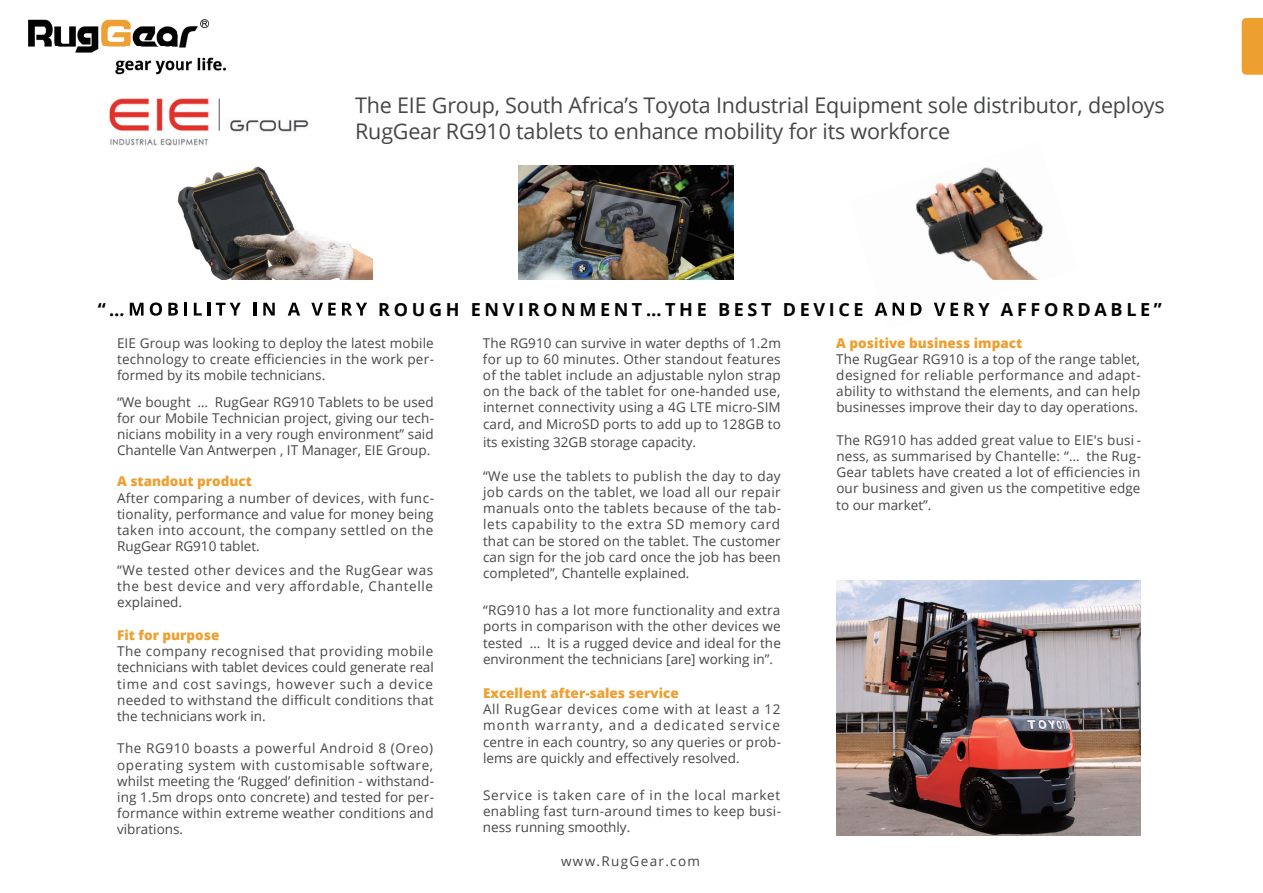
<style>
.page{position:relative;width:1263px;height:893px;background:#fff}
.page>*{position:absolute;margin:0;border:0;box-sizing:border-box;transform-origin:0 0}
.t1{font:21.45px/25.8px "Open Sans";letter-spacing:-.01em;color:#454647}
.t2{font:700 18px "Open Sans";letter-spacing:.2em;color:#030303}
.t3{font:13.5px/16.2px "Open Sans";letter-spacing:.005em;color:#454647;text-align:justify}
.t4{font:800 13.5px "Open Sans";color:#ed9f30}
.t5{font:13.5px "Open Sans";letter-spacing:.1em;color:#454647}
</style>
<div class="page">
<img style="left:109px;top:98px;width:200px;height:48px">
<img style="left:29px;top:19px;width:197px;height:56px">
<img style="left:836px;top:580px;width:305px;height:256px">
<svg style="left:1242px;top:18px;width:21px;height:57px"></svg>
<img style="left:129px;top:302px;width:44px;height:14px">
<img style="left:173px;top:302px;width:194px;height:14px">
<img style="left:130px;top:303px;width:14px;height:13px">
<img style="left:150px;top:302px;width:12px;height:14px">
<svg style="left:168px;top:303px;width:10px;height:13px"></svg>
<svg style="left:184px;top:303px;width:3px;height:13px"></svg>
<svg style="left:194px;top:303px;width:8px;height:13px"></svg>
<svg style="left:208px;top:303px;width:2px;height:13px"></svg>
<svg style="left:216px;top:303px;width:25px;height:13px"></svg>
<svg style="left:254px;top:303px;width:2px;height:13px"></svg>
<svg style="left:263px;top:303px;width:12px;height:13px"></svg>
<svg style="left:288px;top:303px;width:12px;height:13px"></svg>
<svg style="left:311px;top:303px;width:25px;height:13px"></svg>
<svg style="left:342px;top:303px;width:25px;height:13px"></svg>
<img style="left:177px;top:166px;width:196px;height:114px">
<img style="left:879px;top:302px;width:80px;height:14px">
<svg style="left:879px;top:303px;width:8px;height:13px"></svg>
<svg style="left:893px;top:303px;width:11px;height:13px"></svg>
<svg style="left:911px;top:303px;width:10px;height:13px"></svg>
<svg style="left:934px;top:303px;width:11px;height:11px"></svg>
<svg style="left:951px;top:303px;width:7px;height:6px"></svg>
<img style="left:915px;top:182px;width:28px;height:32px">
<img style="left:943px;top:167px;width:51px;height:47px">
<img style="left:994px;top:169px;width:14px;height:30px">
<img style="left:918px;top:214px;width:39px;height:42px">
<img style="left:957px;top:199px;width:48px;height:57px">
<img style="left:1005px;top:184px;width:38px;height:57px">
<img style="left:956px;top:256px;width:14px;height:6px">
<img style="left:970px;top:241px;width:48px;height:39px">
<img style="left:1018px;top:226px;width:25px;height:54px">
<img style="left:518px;top:165px;width:41px;height:1px">
<img style="left:559px;top:165px;width:138px;height:1px">
<img style="left:697px;top:165px;width:37px;height:1px">
<img style="left:559px;top:279px;width:138px;height:1px">
<img style="left:697px;top:279px;width:37px;height:1px">
<img style="left:518px;top:166px;width:216px;height:113px">
<h1 class="t1" style="left:355px;top:92px;width:811px">The EIE Group, South Africa’s Toyota Industrial Equipment sole distributor, deploys<br>RugGear RG910 tablets to enhance mobility for its workforce</h1>
<h2 class="t2" style="left:98px;top:296px;width:1066px">“…MOBILITY IN A VERY ROUGH ENVIRONMENT…THE BEST DEVICE AND VERY AFFORDABLE”</h2>
<p class="t3" style="left:117px;top:334px;width:319px">EIE Group was looking to deploy the latest mobile technology to create efficiencies in the work per&shy;formed by its mobile technicians.</p>
<p class="t3" style="left:117px;top:393px;width:319px">“We bought … RugGear RG910 Tablets to be used for our Mobile Technician project, giving our tech&shy;nicians mobility in a very rough environment” said Chantelle Van Antwerpen , IT Manager, EIE Group.</p>
<p class="t4" style="left:117px;top:471px;width:137px">A standout product</p>
<p class="t3" style="left:117px;top:489px;width:319px">After comparing a number of devices, with func&shy;tionality, performance and value for money being taken into account, the company settled on the RugGear RG910 tablet.</p>
<p class="t3" style="left:117px;top:562px;width:317px">“We tested other devices and the RugGear was the best device and very affordable, Chantelle explained.</p>
<p class="t4" style="left:117px;top:625px;width:104px">Fit for purpose</p>
<p class="t3" style="left:117px;top:643px;width:318px">The company recognised that providing mobile technicians with tablet devices could generate real time and cost savings, however such a device needed to withstand the difficult conditions that the technicians work in.</p>
<p class="t3" style="left:117px;top:740px;width:319px">The RG910 boasts a powerful Android 8 (Oreo) operating system with customisable software, whilst meeting the ‘Rugged’ definition - withstand&shy;ing 1.5m drops onto concrete) and tested for per&shy;formance within extreme weather conditions and vibrations.</p>
<p class="t4" style="left:836px;top:332px;width:187px">A positive business impact</p>
<p class="t3" style="left:836px;top:350px;width:306px">The RugGear RG910 is a top of the range tablet, designed for reliable performance and adapt&shy;ability to withstand the elements, and can help businesses improve their day to day operations.</p>
<p class="t3" style="left:836px;top:431px;width:306px">The RG910 has added great value to EIE's busi - ness, as summarised by Chantelle: “… the Rug-Gear tablets have created a lot of efficiencies in our business and given us the competitive edge to our market”.</p>
<p class="t3" style="left:483px;top:334px;width:299px">The RG910 can survive in water depths of 1.2m for up to 60 minutes. Other standout features of the tablet include an adjustable nylon strap on the back of the tablet for one-handed use, internet connectivity using a 4G LTE micro-SIM card, and MicroSD ports to add up to 128GB to</p>
<p class="t3" style="left:483px;top:433px;width:215px">its existing 32GB storage capacity.</p>
<p class="t3" style="left:483px;top:467px;width:300px">“We use the tablets to publish the day to day job cards on the tablet, we load all our repair manuals onto the tablets because of the tab&shy;lets capability to the extra SD memory card that can be stored on the tablet. The customer can sign for the job card once the job has been completed”, Chantelle explained.</p>
<p class="t3" style="left:483px;top:602px;width:299px">“RG910 has a lot more functionality and extra ports in comparison with the other devices we tested … It is a rugged device and ideal for the environment the technicians [are] working in”.</p>
<p class="t4" style="left:483px;top:683px;width:197px">Excellent after-sales service</p>
<p class="t3" style="left:483px;top:701px;width:300px">All RugGear devices come with at least a 12 month warranty, and a dedicated service centre in each country, so any queries or prob&shy;lems are quickly and effectively resolved.</p>
<p class="t3" style="left:483px;top:787px;width:300px">Service is taken care of in the local market enabling fast turn-around times to keep busi&shy;ness running smoothly.</p>
<p class="t5" style="left:561px;top:851px;width:141px">www.RugGear.com</p>
</div>
